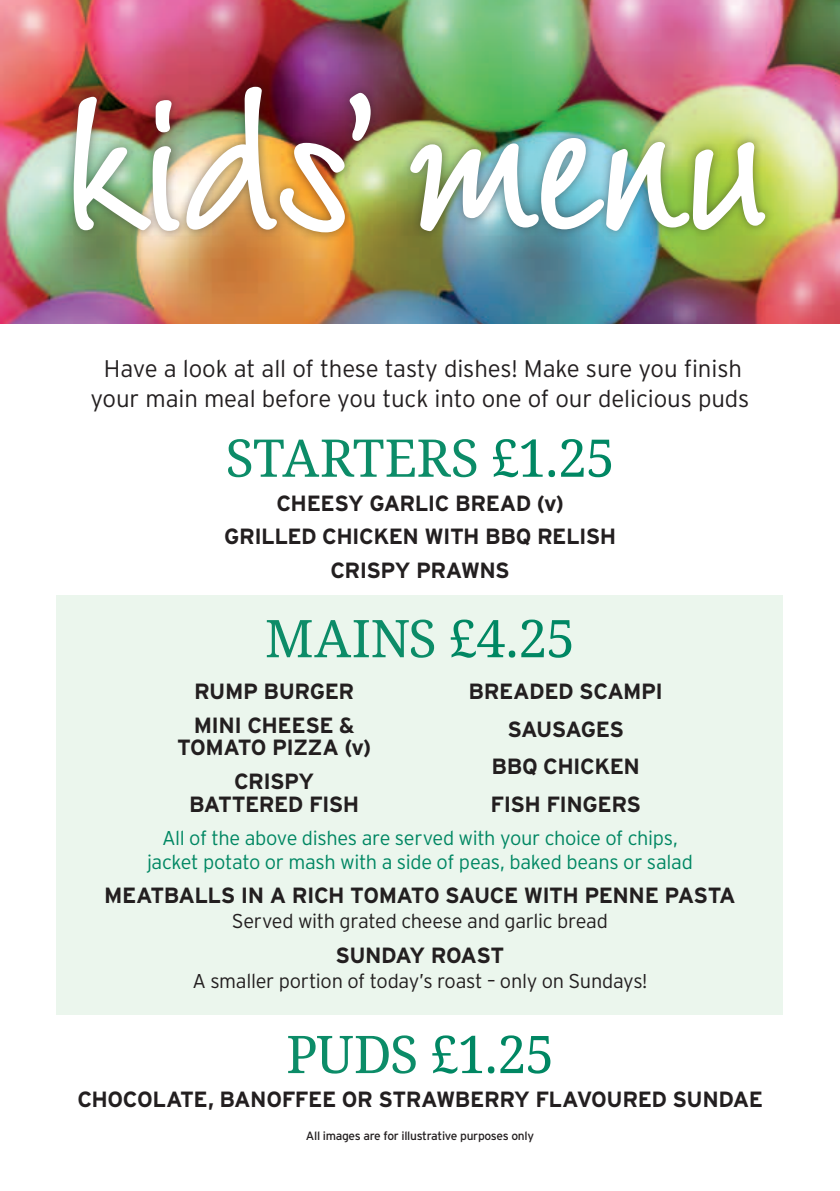
<style>
.page{position:relative;width:840px;height:1191px;background:#fff}
.page>*{position:absolute;margin:0;border:0;box-sizing:border-box;transform-origin:0 0}
.t1{font:303px "Barbara Hand";letter-spacing:-.01em;color:#fff}
.COURSE_HEADER{font:52px "Droid Serif";letter-spacing:-.015em;color:#0c8c68}
.DISH_NAME_EP{font:52px "Droid Serif";letter-spacing:-.005em;color:#0c8c68}
.DISH_NAME_EP-2{font:52px "Droid Serif";letter-spacing:-.03em;color:#008763}
.SUB_HEADER{font:300 24px/30px "Interstate";letter-spacing:-.005em;color:#231f20;text-align:center}
.DISH_NAME_EP-3{font:700 22px/22.4px "Interstate";letter-spacing:-.025em;color:#231f20;text-align:center}
.COURSE_HEADER-2{font:700 22px "Interstate";letter-spacing:-.025em;color:#231f20}
.DISH_NAME_EP-4{font:300 20px/24px "Interstate";letter-spacing:-.02em;color:#008763;text-align:center}
.Food_Descriptor{font:300 20px "Interstate";letter-spacing:-.015em;color:#231f20}
.DISH_NAME_EP-5{font:300 20px "Interstate";letter-spacing:-.015em;color:#231f20}
.t2{font:12px "Interstate";letter-spacing:-.025em;color:#231f20}
.s1{color:#008763}
.s2{color:#0c8c68}
</style>
<div class="page">
<div style="left:57px;top:595px;width:725px;height:420px;background:#ebf6ed"></div>
<img style="left:0;top:0;width:839px;height:323px">
<div style="left:63px;top:77px;width:711px;height:166px;background:#231f20;opacity:.5"></div>
<img style="left:72px;top:85px;width:300px;height:149px">
<img style="left:408px;top:136px;width:359px;height:104px">
<p class="t1" style="left:62px;top:-13px;width:710px">kids’ menu</p>
<p class="SUB_HEADER" style="left:91px;top:353px;width:660px">Have a look at all of these tasty dishes! Make sure you finish your main meal before you tuck into one of our delicious puds</p>
<p class="COURSE_HEADER" style="left:225px;top:426px;width:390px">STARTERS <span class="s1">£1.25</span></p>
<p class="COURSE_HEADER-2" style="left:276px;top:491px;width:288px">CHEESY GARLIC BREAD (v)</p>
<p class="COURSE_HEADER-2" style="left:224px;top:524px;width:393px">GRILLED CHICKEN WITH BBQ RELISH</p>
<p class="COURSE_HEADER-2" style="left:330px;top:557px;width:181px">CRISPY PRAWNS</p>
<p class="DISH_NAME_EP" style="left:265px;top:606px;width:311px">MAINS <span class="s1">£4.25</span></p>
<p class="DISH_NAME_EP-3" style="left:194px;top:680px;width:162px">RUMP BURGER</p>
<p class="DISH_NAME_EP-3" style="left:177px;top:714px;width:196px">MINI CHEESE &amp;<br>TOMATO PIZZA (v)</p>
<p class="DISH_NAME_EP-3" style="left:189px;top:770px;width:172px">CRISPY<br>BATTERED FISH</p>
<p class="DISH_NAME_EP-3" style="left:468px;top:680px;width:196px">BREADED SCAMPI</p>
<p class="DISH_NAME_EP-3" style="left:507px;top:717px;width:118px">SAUSAGES</p>
<p class="DISH_NAME_EP-3" style="left:491px;top:755px;width:150px">BBQ CHICKEN</p>
<p class="DISH_NAME_EP-3" style="left:490px;top:792px;width:152px">FISH FINGERS</p>
<p class="DISH_NAME_EP-4" style="left:147px;top:825px;width:547px">All of the above dishes are served with your choice of chips, jacket potato or mash with a side of peas, baked beans or salad</p>
<p class="DISH_NAME_EP-3" style="left:104px;top:884px;width:632px">MEATBALLS IN A RICH TOMATO SAUCE WITH PENNE PASTA</p>
<p class="DISH_NAME_EP-5" style="left:232px;top:910px;width:377px">Served with grated cheese and garlic bread</p>
<p class="DISH_NAME_EP-3" style="left:335px;top:943px;width:170px">SUNDAY ROAST</p>
<p class="Food_Descriptor" style="left:192px;top:969px;width:456px">A smaller portion of today’s roast – only on Sundays!</p>
<p class="DISH_NAME_EP-2" style="left:286px;top:1022px;width:269px"><span class="s2">PUDS</span> £1.25</p>
<p class="DISH_NAME_EP-3" style="left:77px;top:1088px;width:686px">CHOCOLATE, BANOFFEE OR STRAWBERRY FLAVOURED SUNDAE</p>
<p class="t2" style="left:306px;top:1128px;width:229px">All images are for illustrative purposes only</p>
</div>
